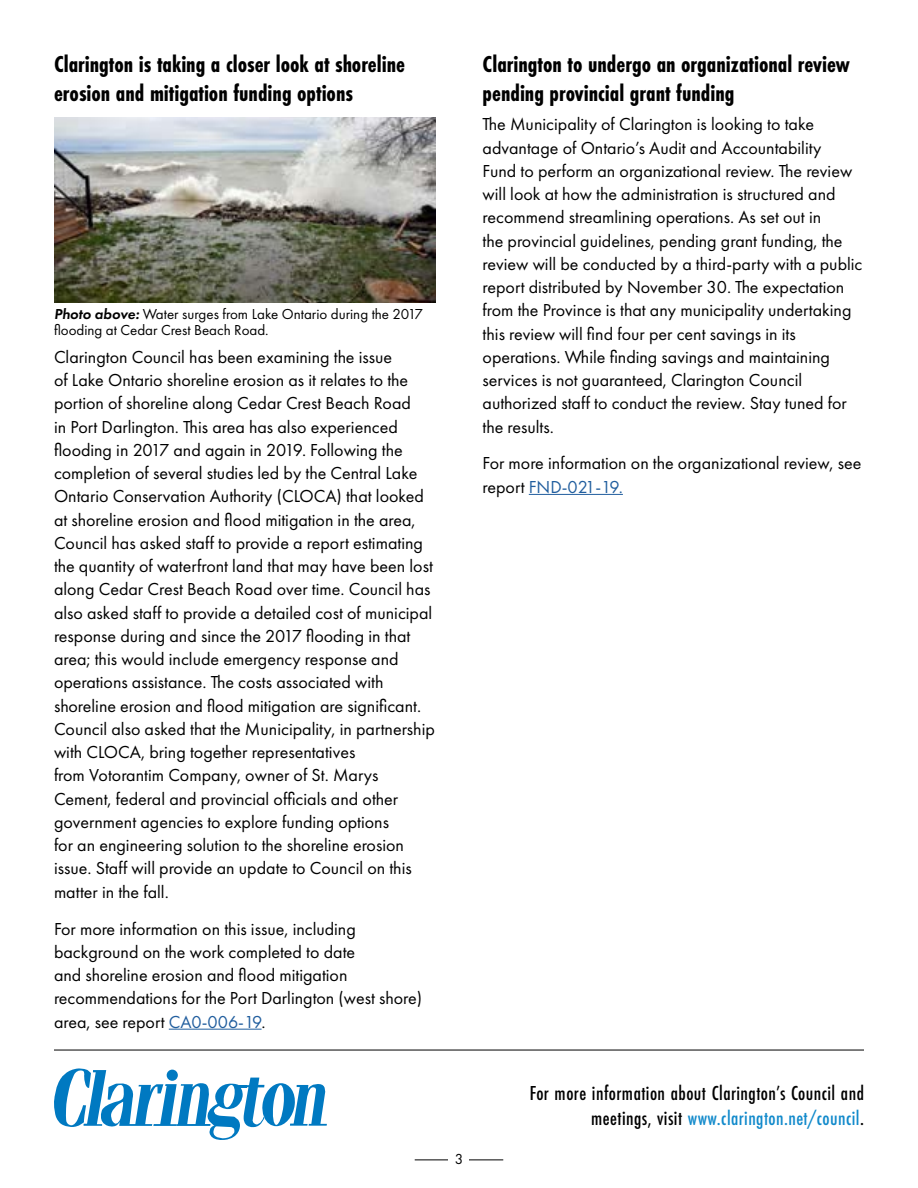
<style>
.page{position:relative;width:918px;height:1188px;background:#fff}
.page>*{position:absolute;margin:0;border:0;box-sizing:border-box;transform-origin:0 0}
.t1{font:700 24px/28.8px "Futura PT Cond";color:#000}
.t2{font:500 21px/25.2px "Futura PT Cond";letter-spacing:.02em;color:#000;text-align:right}
.body-text{font:18px/23.2px "Futura PT";color:#000}
.t3{font:15px/16.5px "Futura PT";color:#000}
.s1{font-weight:600;font-style:italic}
.s2{color:#215e9e}
.s3{color:#128acb}
</style>
<div class="page">
<hr style="left:415px;top:1160px;width:88px;height:1px;background:#000">
<svg style="left:54px;top:1068px;width:273px;height:72px"></svg>
<hr style="left:54px;top:1050px;width:810px;height:1px;background:#000">
<div style="left:449px;top:1153px;width:20px;height:22px;background:#fff"></div>
<hr style="left:169px;top:1029px;width:93px;height:1px;background:#215e9e">
<hr style="left:529px;top:494px;width:94px;height:1px;background:#215e9e">
<img style="left:54px;top:117px;width:381px;height:186px">
<h2 class="t1" style="left:54px;top:50px;width:353px">Clarington is taking a closer look at shoreline erosion and mitigation funding options</h2>
<p class="t3" style="left:54px;top:305px;width:371px"><span class="s1">Photo above:</span> Water surges from Lake Ontario during the 2017 flooding at Cedar Crest Beach Road.</p>
<p class="body-text" style="left:54px;top:345px;width:382px">Clarington Council has been examining the issue<br>of Lake Ontario shoreline erosion as it relates to the portion of shoreline along Cedar Crest Beach Road<br>in Port Darlington. This area has also experienced flooding in 2017 and again in 2019. Following the completion of several studies led by the Central Lake Ontario Conservation Authority (CLOCA) that looked at shoreline erosion and flood mitigation in the area, Council has asked staff to provide a report estimating the quantity of waterfront land that may have been lost along Cedar Crest Beach Road over time. Council has also asked staff to provide a detailed cost of municipal response during and since the 2017 flooding in that area; this would include emergency response and operations assistance. The costs associated with shoreline erosion and flood mitigation are significant.<br>Council also asked that the Municipality, in partnership with CLOCA, bring together representatives<br>from Votorantim Company, owner of St. Marys Cement, federal and provincial officials and other government agencies to explore funding options<br>for an engineering solution to the shoreline erosion issue. Staff will provide an update to Council on this matter in the fall.</p>
<p class="body-text" style="left:54px;top:917px;width:370px">For more information on this issue, including background on the work completed to date<br>and shoreline erosion and flood mitigation recommendations for the Port Darlington (west shore) area, see report <span class="s2">CA0-006-19</span>.</p>
<h2 class="t1" style="left:483px;top:50px;width:369px">Clarington to undergo an organizational review pending provincial grant funding</h2>
<p class="body-text" style="left:483px;top:113px;width:381px">The Municipality of Clarington is looking to take advantage of Ontario’s Audit and Accountability<br>Fund to perform an organizational review. The review will look at how the administration is structured and recommend streamlining operations. As set out in<br>the provincial guidelines, pending grant funding, the review will be conducted by a third-party with a public report distributed by November 30. The expectation from the Province is that any municipality undertaking this review will find four per cent savings in its operations. While finding savings and maintaining services is not guaranteed, Clarington Council authorized staff to conduct the review. Stay tuned for the results.</p>
<p class="body-text" style="left:483px;top:452px;width:380px">For more information on the organizational review, see report <span class="s2">FND-021-19.</span></p>
<p class="t3" style="left:455px;top:1151px;width:10px">3</p>
<p class="t2" style="left:530px;top:1080px;width:336px">For more information about Clarington’s Council and meetings, visit <span class="s3">www.clarington.net/council</span>.</p>
</div>
